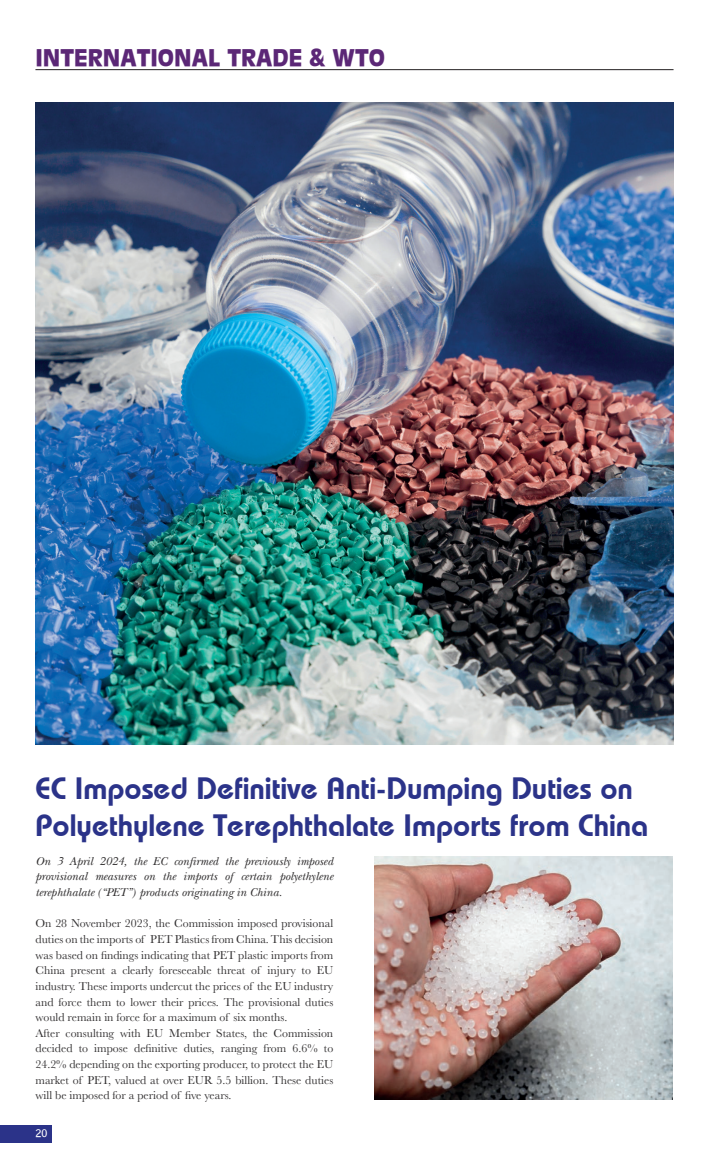
<style>
.page{position:relative;width:709px;height:1170px;background:#fff}
.page>*{position:absolute;margin:0;border:0;box-sizing:border-box;transform-origin:0 0}
.t1{font:30.75px/37px "Bauhaus Demi";color:#2b3389}
.t2{font:900 22.5px "Antique Olive";color:#5b2776}
.t3{font:11.88px/15.6px "Baskerville";color:#312f30}
.t4{font:italic 11.88px/15.6px "Baskerville";color:#312f30;text-align:justify}
.t5{font:700 10.62px "Bell Gothic";color:#fff}
</style>
<div class="page">
<div style="left:0;top:1124px;width:52px;height:18px;background:#2b3389"></div>
<hr style="left:35px;top:69px;width:638px;height:1px;background:#231f20">
<img style="left:35px;top:103px;width:638px;height:641px">
<img style="left:375px;top:856px;width:297px;height:242px">
<h2 class="t2" style="left:35px;top:44px;width:351px">INTERNATIONAL TRADE &amp; WTO</h2>
<h1 class="t1" style="left:36px;top:769px;width:614px">EC Imposed Definitive Anti-Dumping Duties on<br>Polyethylene Terephthalate Imports from China</h1>
<p class="t4" style="left:36px;top:853px;width:299px">On 3 April 2024, the EC confirmed the previously imposed provisional measures on the imports of certain polyethylene terephthalate (“PET”) products originating in China.</p>
<p class="t3" style="left:36px;top:915px;width:299px">On 28 November 2023, the Commission imposed provisional duties on the imports of PET Plastics from China. This decision was based on findings indicating that PET plastic imports from China present a clearly foreseeable threat of injury to EU industry. These imports undercut the prices of the EU industry and force them to lower their prices. The provisional duties would remain in force for a maximum of six months.<br>After consulting with EU Member States, the Commission decided to impose definitive duties, ranging from 6.6% to 24.2% depending on the exporting producer, to protect the EU market of PET, valued at over EUR 5.5 billion. These duties will be imposed for a period of five years.</p>
<p class="t5" style="left:35px;top:1126px;width:13px">20</p>
</div>
